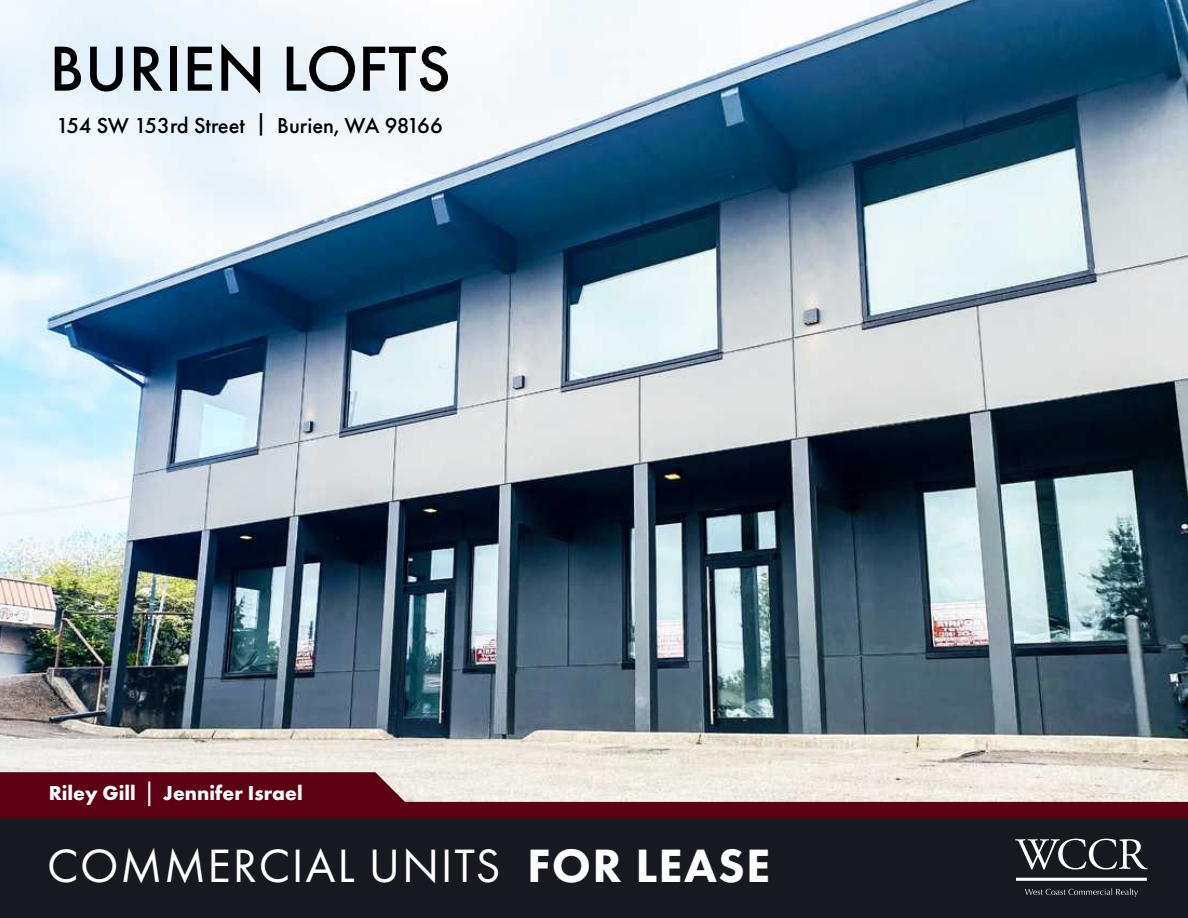
<style>
.page{position:relative;width:1188px;height:918px;background:#fff}
.page>*{position:absolute;margin:0;border:0;box-sizing:border-box;transform-origin:0 0}
.t1{font:500 66px "Futura PT";letter-spacing:.01em;color:#000}
.t2{font:48.6px "Futura PT";letter-spacing:.035em;color:#fff}
.t3{font:500 22.5px "Futura PT";color:#000}
.t4{font:700 21px "Futura PT";color:#fff}
.s1{font-size:24.6px}
.s2{font-weight:800}
</style>
<div class="page">
<img style="left:0;top:0;width:1188px;height:772px">
<div style="left:0;top:818px;width:1188px;height:100px;background:#16191f"></div>
<svg style="left:1015px;top:839px;width:133px;height:30px"></svg>
<hr style="left:1016px;top:878px;width:131px;height:3px;background:#fff">
<svg style="left:1025px;top:888px;width:113px;height:9px"></svg>
<svg style="left:0;top:772px;width:1188px;height:46px;background:#9d666e"></svg>
<h1 class="t1" style="left:49px;top:29px;width:403px">BURIEN LOFTS</h1>
<p class="t3" style="left:56px;top:112px;width:388px">154 SW 153rd Street | Burien, WA 98166</p>
<p class="t4" style="left:49px;top:780px;width:256px">Riley Gill <span class="s1">|</span> Jennifer Israel</p>
<h2 class="t2" style="left:47px;top:837px;width:725px">COMMERCIAL UNITS <span class="s2">FOR LEASE</span></h2>
</div>
